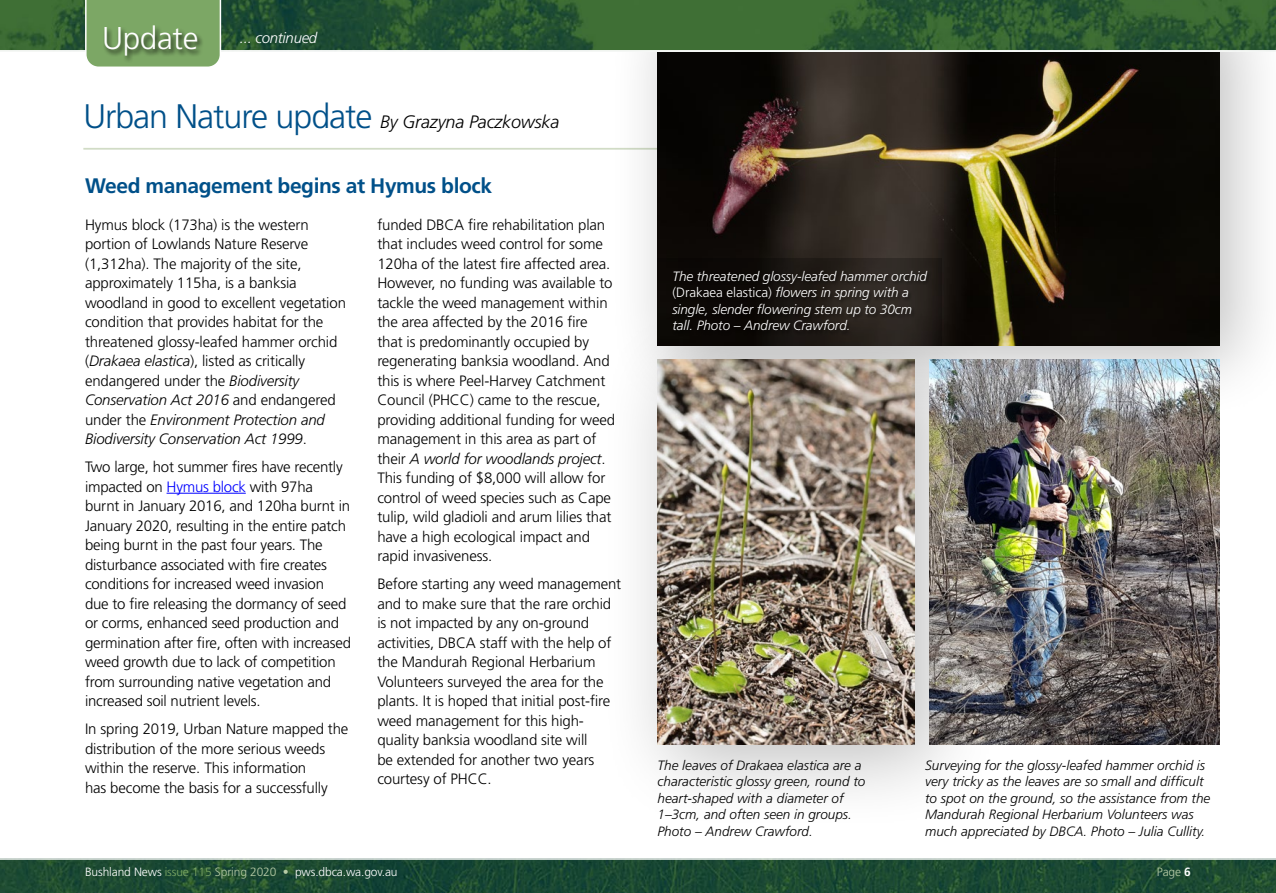
<style>
.page{position:relative;width:1276px;height:893px;background:#fff}
.page>*{position:absolute;margin:0;border:0;box-sizing:border-box;transform-origin:0 0}
.t1{font:300 31.5px "Frutiger";letter-spacing:-.01em;color:#fff}
.t2{font:700 21px "Frutiger";letter-spacing:-.02em;color:#005089}
.t3{font:italic 300 18px "Frutiger";letter-spacing:-.01em;color:#000}
.t4{font:300 15px/19.5px "Frutiger";letter-spacing:-.01em;color:#000}
.t5{font:italic 300 15px "Frutiger";letter-spacing:-.02em;color:#fff}
.t6{font:italic 300 13.5px/16.5px "Frutiger";color:#000}
.t7{font:italic 300 13.5px/16.5px "Frutiger";letter-spacing:-.005em;color:#fff}
.t8{font:300 12px "Frutiger";letter-spacing:-.01em;color:#fff}
.t9{font:300 12px "Frutiger";color:#b7cba7}
.s1{font-style:normal;font-size:34.05px;color:#005089}
.s2{font-style:italic}
.s3{color:#00f}
.s4{font-style:normal}
.s5{color:#7ca765}
.s6{color:#b7cba7}
.s7{font-weight:700;color:#fff}
</style>
<div class="page">
<hr style="left:167px;top:493px;width:79px;height:1px;background:#00f">
<hr style="left:83px;top:148px;width:1099px;height:2px;background:#d1dcc6">
<div style="left:607px;top:0;width:669px;height:422px;background:#000;opacity:.25"></div>
<img style="left:657px;top:52px;width:562px;height:294px">
<div style="left:599px;top:301px;width:403px;height:532px;background:#000;opacity:.25"></div>
<img style="left:657px;top:359px;width:257px;height:386px">
<img style="left:929px;top:359px;width:290px;height:386px">
<img style="left:0;top:860px;width:1276px;height:33px">
<img style="left:0;top:0;width:1276px;height:50px">
<hr style="left:0;top:50px;width:1276px;height:2px;background:#fff">
<svg style="left:84px;top:0;width:138px;height:67px;background:#83ab6e"></svg>
<div style="left:103px;top:25px;width:101px;height:38px;background:#000;opacity:.75"></div>
<svg style="left:657px;top:258px;width:284px;height:88px;background:#181410"></svg>
<div style="left:671px;top:271px;width:261px;height:64px;background:#000;opacity:.5"></div>
<h1 class="t1" style="left:102px;top:20px;width:98px">Update</h1>
<p class="t5" style="left:240px;top:30px;width:79px">... continued</p>
<p class="t3" style="left:83px;top:111px;width:477px"><span class="s1">Urban Nature update</span> By Grazyna Paczkowska</p>
<h2 class="t2" style="left:85px;top:173px;width:408px">Weed management begins at Hymus block</h2>
<p class="t4" style="left:85px;top:215px;width:262px">Hymus block (173ha) is the western portion of Lowlands Nature Reserve (1,312ha). The majority of the site, approximately 115ha, is a banksia woodland in good to excellent vegetation condition that provides habitat for the threatened glossy-leafed hammer orchid (<span class="s2">Drakaea elastica</span>), listed as critically endangered under the <span class="s2">Biodiversity Conservation Act 2016</span> and endangered under the <span class="s2">Environment Protection and Biodiversity Conservation Act 1999</span>.</p>
<p class="t4" style="left:85px;top:457px;width:267px">Two large, hot summer fires have recently impacted on <span class="s3">Hymus block</span> with 97ha burnt in January 2016, and 120ha burnt in January 2020, resulting in the entire patch being burnt in the past four years. The disturbance associated with fire creates conditions for increased weed invasion due to fire releasing the dormancy of seed or corms, enhanced seed production and germination after fire, often with increased weed growth due to lack of competition from surrounding native vegetation and increased soil nutrient levels.</p>
<p class="t4" style="left:85px;top:719px;width:265px">In spring 2019, Urban Nature mapped the distribution of the more serious weeds within the reserve. This information<br>has become the basis for a successfully</p>
<p class="t4" style="left:377px;top:215px;width:239px">funded DBCA fire rehabilitation plan that includes weed control for some 120ha of the latest fire affected area.<br>However, no funding was available to tackle the weed management within the area affected by the 2016 fire that is predominantly occupied by regenerating banksia woodland. And this is where Peel-Harvey Catchment Council (PHCC) came to the rescue, providing additional funding for weed management in this area as part of their <span class="s2">A world for woodlands project</span>.<br>This funding of $8,000 will allow for control of weed species such as Cape tulip, wild gladioli and arum lilies that have a high ecological impact and rapid invasiveness.</p>
<p class="t4" style="left:377px;top:574px;width:245px">Before starting any weed management and to make sure that the rare orchid is not impacted by any on-ground activities, DBCA staff with the help of the Mandurah Regional Herbarium Volunteers surveyed the area for the plants. It is hoped that initial post-fire weed management for this high&shy;quality banksia woodland site will<br>be extended for another two years courtesy of PHCC.</p>
<p class="t7" style="left:672px;top:268px;width:256px">The threatened glossy-leafed hammer orchid <span class="s4">(Drakaea elastica)</span> flowers in spring with a single, slender flowering stem up to 30cm tall. Photo – Andrew Crawford.</p>
<p class="t6" style="left:657px;top:757px;width:209px">The leaves of Drakaea elastica are a characteristic glossy green, round to heart-shaped with a diameter of<br>1–3cm, and often seen in groups.<br>Photo – Andrew Crawford.</p>
<p class="t6" style="left:925px;top:757px;width:287px">Surveying for the glossy-leafed hammer orchid is very tricky as the leaves are so small and difficult to spot on the ground, so the assistance from the Mandurah Regional Herbarium Volunteers was much appreciated by DBCA. Photo – Julia Cullity.</p>
<p class="t8" style="left:85px;top:865px;width:314px">Bushland News <span class="s5">issue 115</span> <span class="s6">Spring 2020 •</span> pws.dbca.wa.gov.au</p>
<p class="t9" style="left:1156px;top:865px;width:36px">Page <span class="s7">6</span></p>
</div>
